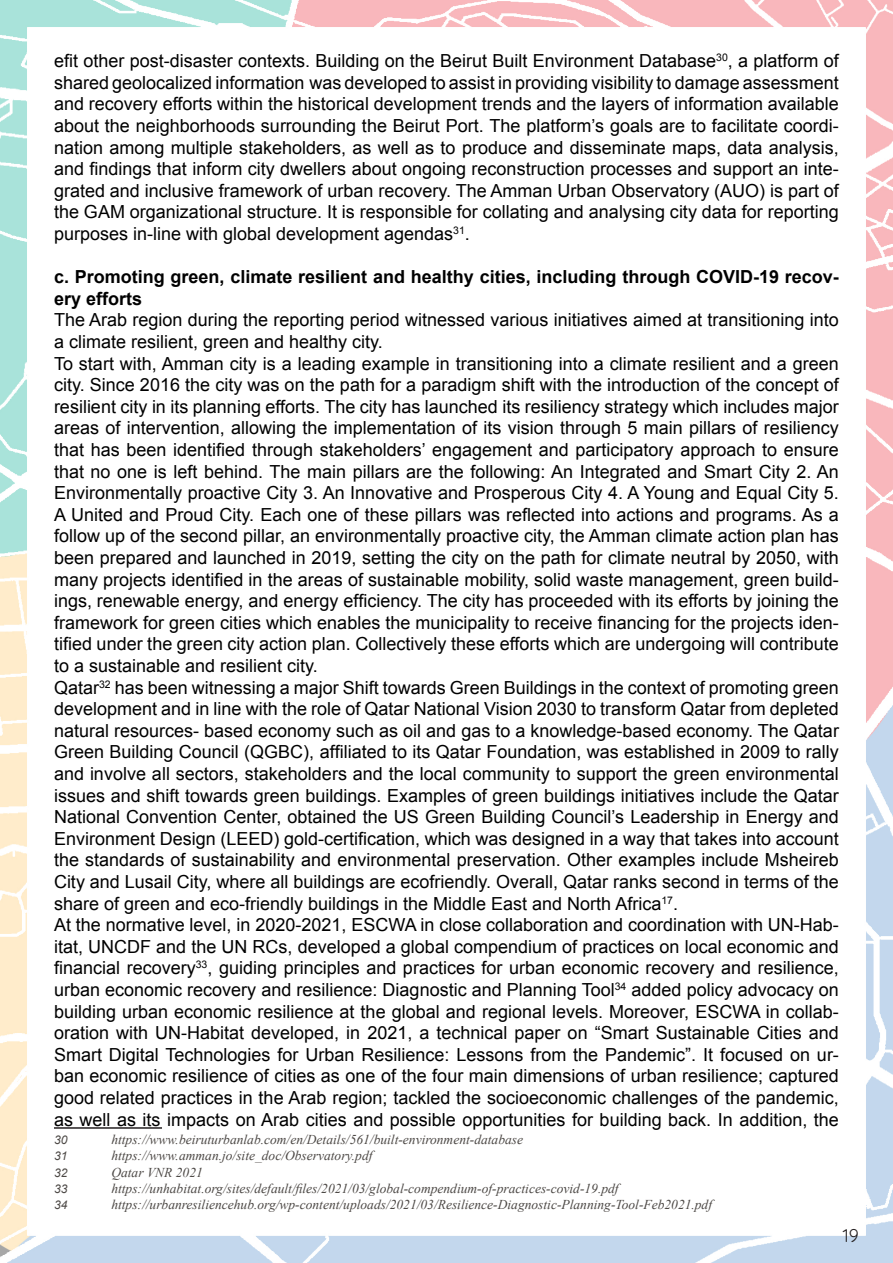
<style>
.page{position:relative;width:893px;height:1263px;background:#fff}
.page>*{position:absolute;margin:0;border:0;box-sizing:border-box;transform-origin:0 0}
.t1{font:18px/21.6px "Arial";color:#000;text-align:justify}
.t2{font:700 18px/21.6px "Arial";color:#000}
.t3{font:18px "Quicksand";color:#231f20}
.Footnotes{font:italic 13.5px "Times New Roman";color:#4c4845}
.Footnotes-2{font:italic 12px "Arial";color:#4c4845}
</style>
<div class="page">
<img style="left:0;top:0;width:893px;height:1263px">
<hr style="left:54px;top:1127px;width:108px;height:2px;background:#231f20">
<p class="t1" style="left:54px;top:50px;width:786px">efit other post-disaster contexts. Building on the Beirut Built Environment Database<sup>30</sup>, a platform of shared geolocalized information was developed to assist in providing visibility to damage assessment and recovery efforts within the historical development trends and the layers of information available about the neighborhoods surrounding the Beirut Port. The platform’s goals are to facilitate coordi&shy;nation among multiple stakeholders, as well as to produce and disseminate maps, data analysis, and findings that inform city dwellers about ongoing reconstruction processes and support an inte&shy;grated and inclusive framework of urban recovery. The Amman Urban Observatory (AUO) is part of the GAM organizational structure. It is responsible for collating and analysing city data for reporting purposes in-line with global development agendas<sup>31</sup>.</p>
<p class="t2" style="left:54px;top:267px;width:786px">c. Promoting green, climate resilient and healthy cities, including through COVID-19 recov&shy;ery efforts</p>
<p class="t1" style="left:54px;top:309px;width:786px">The Arab region during the reporting period witnessed various initiatives aimed at transitioning into a climate resilient, green and healthy city.</p>
<p class="t1" style="left:54px;top:353px;width:786px">To start with, Amman city is a leading example in transitioning into a climate resilient and a green city. Since 2016 the city was on the path for a paradigm shift with the introduction of the concept of resilient city in its planning efforts. The city has launched its resiliency strategy which includes major areas of intervention, allowing the implementation of its vision through 5 main pillars of resiliency that has been identified through stakeholders’ engagement and participatory approach to ensure that no one is left behind. The main pillars are the following: An Integrated and Smart City 2. An Environmentally proactive City 3. An Innovative and Prosperous City 4. A Young and Equal City 5.<br>A United and Proud City. Each one of these pillars was reflected into actions and programs. As a follow up of the second pillar, an environmentally proactive city, the Amman climate action plan has been prepared and launched in 2019, setting the city on the path for climate neutral by 2050, with many projects identified in the areas of sustainable mobility, solid waste management, green build&shy;ings, renewable energy, and energy efficiency. The city has proceeded with its efforts by joining the framework for green cities which enables the municipality to receive financing for the projects iden&shy;tified under the green city action plan. Collectively these efforts which are undergoing will contribute to a sustainable and resilient city.</p>
<p class="t1" style="left:54px;top:677px;width:786px">Qatar<sup>32</sup> has been witnessing a major Shift towards Green Buildings in the context of promoting green development and in line with the role of Qatar National Vision 2030 to transform Qatar from depleted natural resources- based economy such as oil and gas to a knowledge-based economy. The Qatar Green Building Council (QGBC), affiliated to its Qatar Foundation, was established in 2009 to rally and involve all sectors, stakeholders and the local community to support the green environmental issues and shift towards green buildings. Examples of green buildings initiatives include the Qatar National Convention Center, obtained the US Green Building Council’s Leadership in Energy and Environment Design (LEED) gold-certification, which was designed in a way that takes into account the standards of sustainability and environmental preservation. Other examples include Msheireb City and Lusail City, where all buildings are ecofriendly. Overall, Qatar ranks second in terms of the share of green and eco-friendly buildings in the Middle East and North Africa<sup>17</sup>.</p>
<p class="t1" style="left:54px;top:914px;width:786px">At the normative level, in 2020-2021, ESCWA in close collaboration and coordination with UN-Hab&shy;itat, UNCDF and the UN RCs, developed a global compendium of practices on local economic and financial recovery<sup>33</sup>, guiding principles and practices for urban economic recovery and resilience, urban economic recovery and resilience: Diagnostic and Planning Tool<sup>34</sup> added policy advocacy on building urban economic resilience at the global and regional levels. Moreover, ESCWA in collab&shy;oration with UN-Habitat developed, in 2021, a technical paper on “Smart Sustainable Cities and Smart Digital Technologies for Urban Resilience: Lessons from the Pandemic”. It focused on ur&shy;ban economic resilience of cities as one of the four main dimensions of urban resilience; captured good related practices in the Arab region; tackled the socioeconomic challenges of the pandemic, as well as its impacts on Arab cities and possible opportunities for building back. In addition, the</p>
<p class="Footnotes-2" style="left:54px;top:1132px;width:15px">30</p>
<p class="Footnotes" style="left:111px;top:1130px;width:413px">https://www.beiruturbanlab.com/en/Details/561/built-environment-database</p>
<p class="Footnotes-2" style="left:54px;top:1148px;width:15px">31</p>
<p class="Footnotes" style="left:111px;top:1146px;width:263px">https://www.amman.jo/site_doc/Observatory.pdf</p>
<p class="Footnotes-2" style="left:54px;top:1164px;width:15px">32</p>
<p class="Footnotes" style="left:111px;top:1163px;width:93px">Qatar VNR 2021</p>
<p class="Footnotes-2" style="left:54px;top:1181px;width:15px">33</p>
<p class="Footnotes" style="left:111px;top:1179px;width:509px">https://unhabitat.org/sites/default/files/2021/03/global-compendium-of-practices-covid-19.pdf</p>
<p class="Footnotes-2" style="left:54px;top:1197px;width:15px">34</p>
<p class="Footnotes" style="left:111px;top:1195px;width:602px">https://urbanresiliencehub.org/wp-content/uploads/2021/03/Resilience-Diagnostic-Planning-Tool-Feb2021.pdf</p>
<p class="t3" style="left:843px;top:1221px;width:17px">19</p>
</div>
